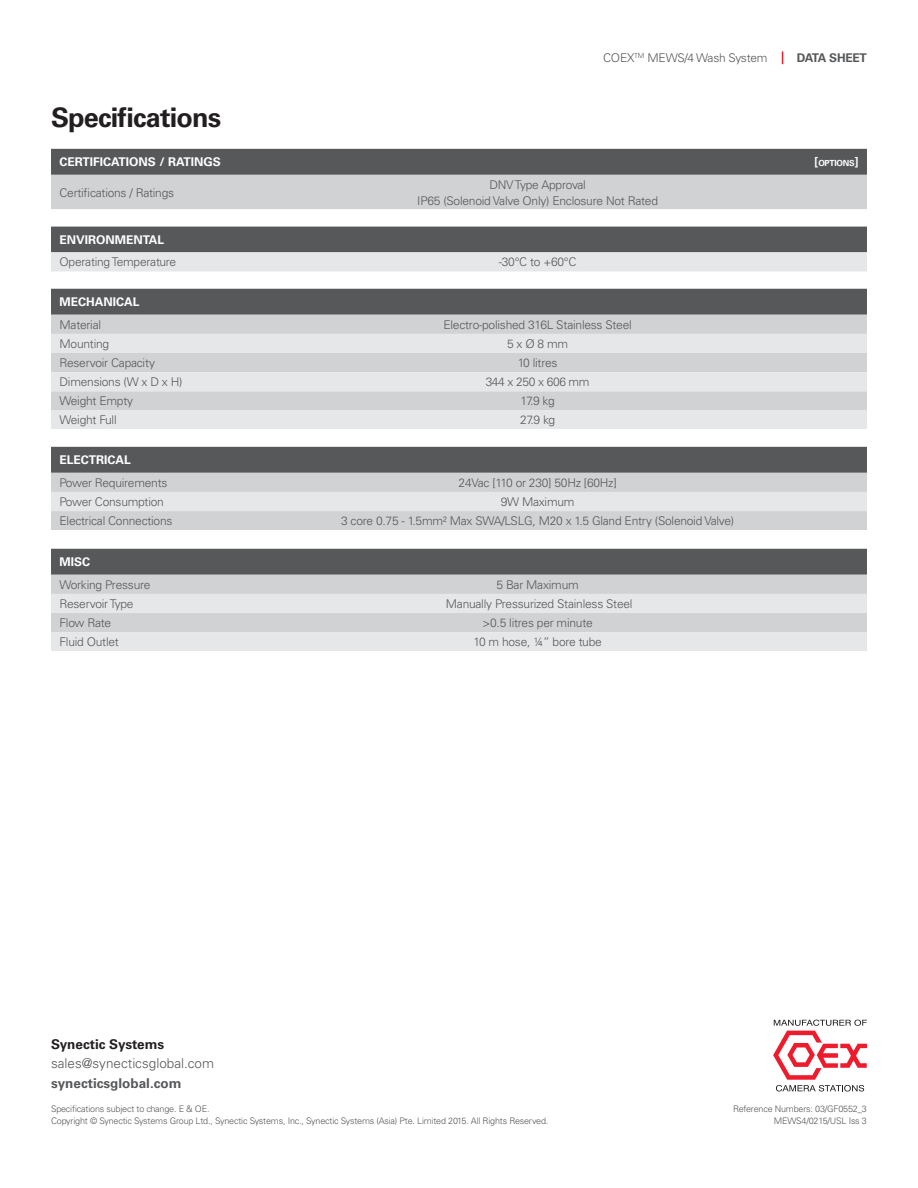
<style>
.page{position:relative;width:918px;height:1188px;background:#fff}
.page>*{position:absolute;margin:0;border:0;box-sizing:border-box;transform-origin:0 0}
.t1{font:700 27px "Univers";letter-spacing:-.03em;color:#231f20}
.t2{font:300 13.5px "Univers";color:#57585a}
.t3{font:700 13.5px "Univers";color:#57585a}
.t4{font:700 13.5px "Univers";color:#231f20}
.t5{font:300 12px/16.5px "Univers";letter-spacing:-.02em;color:#57585a;text-align:center}
.t6{font:700 12px "Univers";color:#fff}
.t7{font:700 12px "Univers";letter-spacing:-.02em;color:#57585a}
.t8{font:300 9px/12px "Univers";letter-spacing:-.02em;color:#57585a;text-align:right}
.t9{font:700 8.4px "Univers";letter-spacing:-.03em;color:#fff}
.s1{font-size:12px}
</style>
<div class="page">
<div style="left:51px;top:149px;width:816px;height:26px;background:#57585a"></div>
<div style="left:51px;top:175px;width:816px;height:34px;background:#d1d2d4"></div>
<svg style="left:51px;top:226px;width:816px;height:46px;background:#606163"></svg>
<div style="left:51px;top:252px;width:816px;height:19px;background:#e6e7e9"></div>
<div style="left:51px;top:289px;width:816px;height:26px;background:#57585a"></div>
<div style="left:51px;top:315px;width:816px;height:19px;background:#d1d2d4"></div>
<svg style="left:51px;top:334px;width:816px;height:95px;background:#dddee0"></svg>
<div style="left:51px;top:447px;width:816px;height:26px;background:#57585a"></div>
<div style="left:51px;top:473px;width:816px;height:57px;background:#d1d2d4"></div>
<div style="left:51px;top:492px;width:816px;height:19px;background:#e6e7e9"></div>
<div style="left:51px;top:549px;width:816px;height:26px;background:#57585a"></div>
<div style="left:51px;top:575px;width:816px;height:19px;background:#d1d2d4"></div>
<svg style="left:51px;top:594px;width:816px;height:57px;background:#dfe0e2"></svg>
<svg style="left:773px;top:1020px;width:94px;height:72px"></svg>
<svg style="left:782px;top:51px;width:1px;height:13px"></svg>
<p class="t5" style="left:603px;top:50px;width:166px">COEX<sup>TM</sup> MEWS/4 Wash System</p>
<p class="t7" style="left:797px;top:51px;width:72px">DATA SHEET</p>
<h1 class="t1" style="left:51px;top:101px;width:172px">Specifications</h1>
<p class="t6" style="left:60px;top:155px;width:163px">CERTIFICATIONS / RATINGS</p>
<p class="t9" style="left:815px;top:158px;width:45px"><span class="s1">[</span>OPTIONS<span class="s1">]</span></p>
<p class="t5" style="left:60px;top:184px;width:116px">Certifications / Ratings</p>
<p class="t5" style="left:417px;top:176px;width:242px">DNV Type Approval<br>IP65 (Solenoid Valve Only) Enclosure Not Rated</p>
<p class="t6" style="left:60px;top:233px;width:106px">ENVIRONMENTAL</p>
<p class="t5" style="left:60px;top:254px;width:118px">Operating Temperature</p>
<p class="t5" style="left:499px;top:254px;width:79px">-30°C to +60°C</p>
<p class="t6" style="left:60px;top:295px;width:82px">MECHANICAL</p>
<p class="t5" style="left:60px;top:316px;width:43px">Material</p>
<p class="t5" style="left:443px;top:316px;width:190px">Electro-polished 316L Stainless Steel</p>
<p class="t5" style="left:60px;top:335px;width:51px">Mounting</p>
<p class="t5" style="left:507px;top:335px;width:63px">5 x Ø 8 mm</p>
<p class="t5" style="left:60px;top:354px;width:97px">Reservoir Capacity</p>
<p class="t5" style="left:518px;top:354px;width:41px">10 litres</p>
<p class="t5" style="left:60px;top:373px;width:124px">Dimensions (W x D x H)</p>
<p class="t5" style="left:486px;top:373px;width:105px">344 x 250 x 606 mm</p>
<p class="t5" style="left:60px;top:393px;width:75px">Weight Empty</p>
<p class="t5" style="left:520px;top:393px;width:36px">17.9 kg</p>
<p class="t5" style="left:60px;top:412px;width:59px">Weight Full</p>
<p class="t5" style="left:520px;top:412px;width:37px">27.9 kg</p>
<p class="t6" style="left:60px;top:453px;width:73px">ELECTRICAL</p>
<p class="t5" style="left:60px;top:474px;width:109px">Power Requirements</p>
<p class="t5" style="left:459px;top:474px;width:160px">24Vac [110 or 230] 50Hz [60Hz]</p>
<p class="t5" style="left:60px;top:493px;width:106px">Power Consumption</p>
<p class="t5" style="left:501px;top:493px;width:75px">9W Maximum</p>
<p class="t5" style="left:60px;top:512px;width:114px">Electrical Connections</p>
<p class="t5" style="left:341px;top:512px;width:395px">3 core 0.75 - 1.5mm² Max SWA/LSLG, M20 x 1.5 Gland Entry (Solenoid Valve)</p>
<p class="t6" style="left:60px;top:555px;width:32px">MISC</p>
<p class="t5" style="left:60px;top:576px;width:93px">Working Pressure</p>
<p class="t5" style="left:497px;top:576px;width:84px">5 Bar Maximum</p>
<p class="t5" style="left:60px;top:595px;width:76px">Reservoir Type</p>
<p class="t5" style="left:446px;top:595px;width:188px">Manually Pressurized Stainless Steel</p>
<p class="t5" style="left:60px;top:614px;width:53px">Flow Rate</p>
<p class="t5" style="left:483px;top:614px;width:112px">&gt;0.5 litres per minute</p>
<p class="t5" style="left:60px;top:633px;width:61px">Fluid Outlet</p>
<p class="t5" style="left:474px;top:633px;width:130px">10 m hose, ¼” bore tube</p>
<p class="t4" style="left:51px;top:1036px;width:115px">Synectic Systems</p>
<p class="t2" style="left:51px;top:1055px;width:165px">sales@synecticsglobal.com</p>
<p class="t3" style="left:51px;top:1075px;width:132px">synecticsglobal.com</p>
<p class="t8" style="left:51px;top:1103px;width:499px;text-align:left">Specifications subject to change. E &amp; OE.<br>Copyright © Synectic Systems Group Ltd., Synectic Systems, Inc., Synectic Systems (Asia) Pte. Limited 2015. All Rights Reserved.</p>
<p class="t8" style="left:733px;top:1103px;width:135px">Reference Numbers: 03/GF0552_3<br>MEWS4/0215/USL Iss 3</p>
</div>
